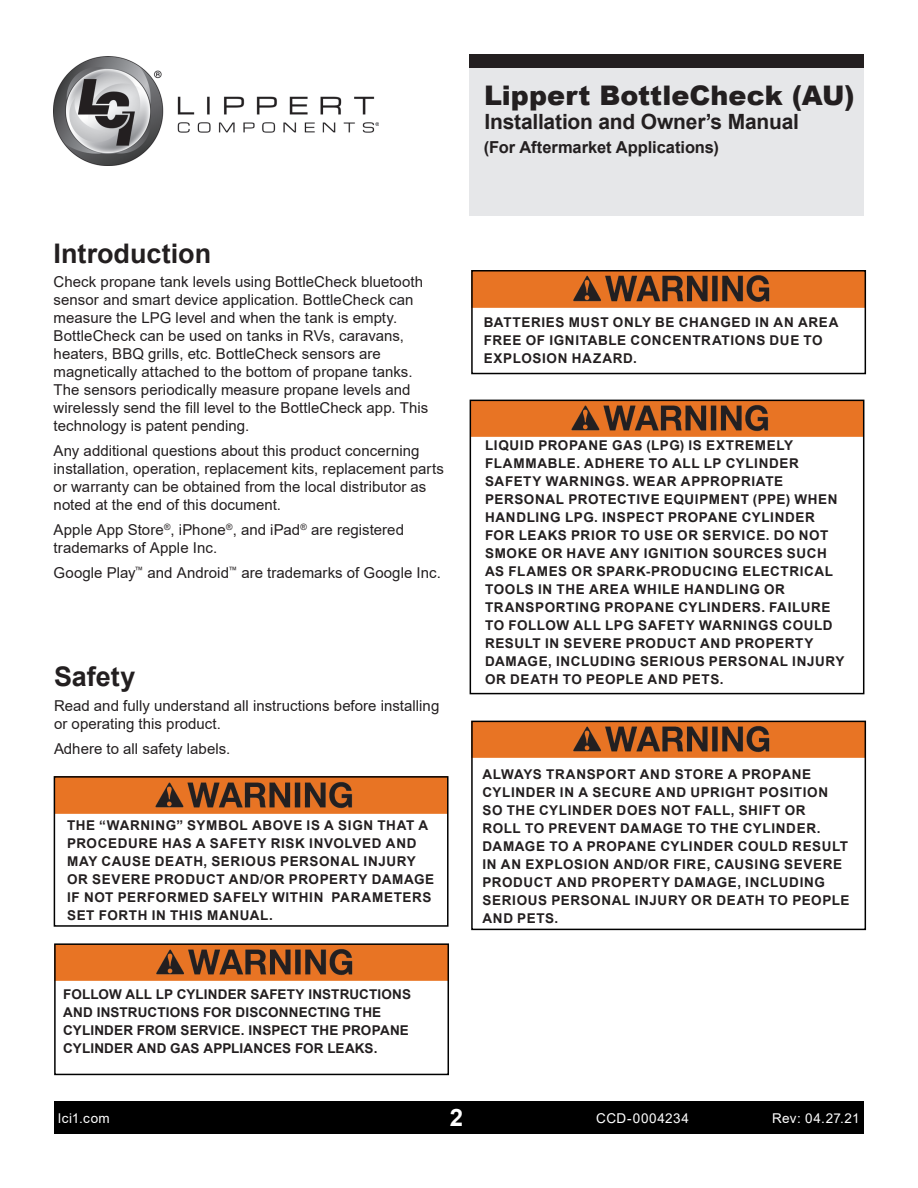
<style>
.page{position:relative;width:918px;height:1188px;background:#fff}
.page>*{position:absolute;margin:0;border:0;box-sizing:border-box;transform-origin:0 0}
.t1{font:900 27px "Arial";color:#231f20}
.t2{font:700 27px "Arial";color:#231f20}
.t3{font:700 24px "Arial";color:#fff}
.t4{font:700 21px "Arial";letter-spacing:-.01em;color:#231f20}
.t5{font:700 16.5px "Arial";letter-spacing:-.005em;color:#231f20}
.Body_Text{font:15px/18px "Arial";letter-spacing:.005em;color:#231f20}
.Safety_Notice{font:700 13.5px/18px "Arial";letter-spacing:.045em;color:#231f20}
.Safety_Notice-2{font:700 13.5px/18px "Arial";letter-spacing:.01em;color:#231f20}
.t6{font:13.5px "Arial";letter-spacing:.035em;color:#fff}
</style>
<div class="page">
<div style="left:54px;top:1102px;width:810px;height:32px;background:#000"></div>
<img style="left:54px;top:56px;width:325px;height:110px">
<div style="left:469px;top:54px;width:395px;height:162px;background:#e6e7e9"></div>
<div style="left:469px;top:54px;width:395px;height:14px;background:#231f20"></div>
<img style="left:474px;top:273px;width:389px;height:34px">
<div style="left:471px;top:270px;width:395px;height:104px;border:2px solid #000"></div>
<img style="left:57px;top:779px;width:389px;height:34px">
<div style="left:54px;top:776px;width:395px;height:151px;border:2px solid #000"></div>
<img style="left:473px;top:403px;width:388px;height:34px">
<div style="left:470px;top:400px;width:394px;height:294px;border:2px solid #000"></div>
<img style="left:474px;top:724px;width:389px;height:34px">
<div style="left:471px;top:721px;width:395px;height:209px;border:2px solid #000"></div>
<img style="left:57px;top:946px;width:389px;height:35px">
<div style="left:54px;top:943px;width:395px;height:132px;border:2px solid #000"></div>
<p class="t2" style="left:54px;top:234px;width:159px">Introduction</p>
<p class="Body_Text" style="left:54px;top:273px;width:376px">Check propane tank levels using BottleCheck bluetooth sensor and smart device application. BottleCheck can measure the LPG level and when the tank is empty.<br>BottleCheck can be used on tanks in RVs, caravans, heaters, BBQ grills, etc. BottleCheck sensors are magnetically attached to the bottom of propane tanks.<br>The sensors periodically measure propane levels and wirelessly send the fill level to the BottleCheck app. This technology is patent pending.</p>
<p class="Body_Text" style="left:54px;top:442px;width:392px">Any additional questions about this product concerning installation, operation, replacement kits, replacement parts or warranty can be obtained from the local distributor as noted at the end of this document.</p>
<p class="Body_Text" style="left:54px;top:521px;width:352px">Apple App Store<sup>®</sup>, iPhone<sup>®</sup>, and iPad<sup>®</sup> are registered trademarks of Apple Inc.</p>
<p class="Body_Text" style="left:54px;top:563px;width:389px">Google Play<sup>™</sup> and Android<sup>™</sup> are trademarks of Google Inc.</p>
<p class="t2" style="left:54px;top:658px;width:83px">Safety</p>
<p class="Body_Text" style="left:54px;top:697px;width:387px">Read and fully understand all instructions before installing or operating this product.</p>
<p class="Body_Text" style="left:54px;top:740px;width:178px">Adhere to all safety labels.</p>
<p class="Safety_Notice" style="left:67px;top:816px;width:369px">THE “WARNING” SYMBOL ABOVE IS A SIGN THAT A PROCEDURE HAS A SAFETY RISK INVOLVED AND MAY CAUSE DEATH, SERIOUS PERSONAL INJURY OR SEVERE PRODUCT AND/OR PROPERTY DAMAGE IF NOT PERFORMED SAFELY WITHIN PARAMETERS SET FORTH IN THIS MANUAL.</p>
<p class="Safety_Notice-2" style="left:63px;top:985px;width:349px">FOLLOW ALL LP CYLINDER SAFETY INSTRUCTIONS AND INSTRUCTIONS FOR DISCONNECTING THE CYLINDER FROM SERVICE. INSPECT THE PROPANE CYLINDER AND GAS APPLIANCES FOR LEAKS.</p>
<h1 class="t1" style="left:484px;top:76px;width:372px">Lippert BottleCheck (AU)</h1>
<h3 class="t4" style="left:484px;top:107px;width:316px">Installation and Owner’s Manual</h3>
<p class="t5" style="left:484px;top:136px;width:236px">(For Aftermarket Applications)</p>
<p class="Safety_Notice" style="left:484px;top:313px;width:356px">BATTERIES MUST ONLY BE CHANGED IN AN AREA<br>FREE OF IGNITABLE CONCENTRATIONS DUE TO<br>EXPLOSION HAZARD.</p>
<p class="Safety_Notice" style="left:485px;top:436px;width:361px">LIQUID PROPANE GAS (LPG) IS EXTREMELY FLAMMABLE. ADHERE TO ALL LP CYLINDER SAFETY WARNINGS. WEAR APPROPRIATE PERSONAL PROTECTIVE EQUIPMENT (PPE) WHEN HANDLING LPG. INSPECT PROPANE CYLINDER FOR LEAKS PRIOR TO USE OR SERVICE. DO NOT SMOKE OR HAVE ANY IGNITION SOURCES SUCH AS FLAMES OR SPARK-PRODUCING ELECTRICAL TOOLS IN THE AREA WHILE HANDLING OR TRANSPORTING PROPANE CYLINDERS. FAILURE TO FOLLOW ALL LPG SAFETY WARNINGS COULD RESULT IN SEVERE PRODUCT AND PROPERTY DAMAGE, INCLUDING SERIOUS PERSONAL INJURY OR DEATH TO PEOPLE AND PETS.</p>
<p class="Safety_Notice" style="left:483px;top:765px;width:369px">ALWAYS TRANSPORT AND STORE A PROPANE CYLINDER IN A SECURE AND UPRIGHT POSITION SO THE CYLINDER DOES NOT FALL, SHIFT OR<br>ROLL TO PREVENT DAMAGE TO THE CYLINDER.<br>DAMAGE TO A PROPANE CYLINDER COULD RESULT IN AN EXPLOSION AND/OR FIRE, CAUSING SEVERE PRODUCT AND PROPERTY DAMAGE, INCLUDING SERIOUS PERSONAL INJURY OR DEATH TO PEOPLE AND PETS.</p>
<p class="t6" style="left:58px;top:1109px;width:53px">lci1.com</p>
<h2 class="t3" style="left:450px;top:1100px;width:15px">2</h2>
<p class="t6" style="left:772px;top:1109px;width:89px">Rev: 04.27.21</p>
<p class="t6" style="left:596px;top:1109px;width:94px">CCD-0004234</p>
</div>
